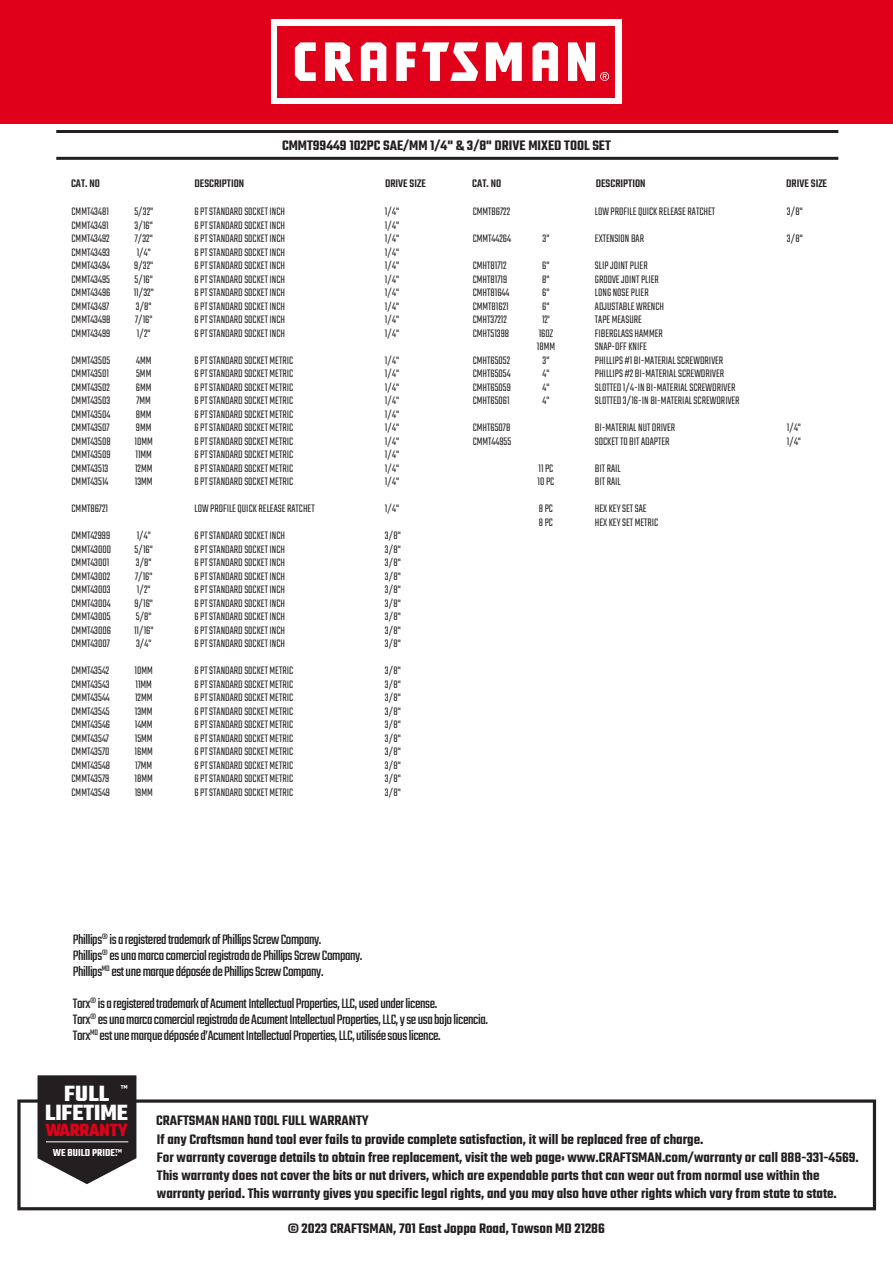
<style>
.page{position:relative;width:893px;height:1263px;background:#fff}
.page>*{position:absolute;margin:0;border:0;box-sizing:border-box;transform-origin:0 0}
.t1{font:700 23.85px/18.9px "Teko";color:#fff;text-align:center}
.t2{font:700 19.05px "Teko";color:#e00019}
.t3{font:600 15px/18px "Teko";color:#231f20}
.t4{font:15px/15.9px "Teko";letter-spacing:-.025em;color:#231f20}
.t5{font:300 12px/13.5px "Teko";color:#231f20}
.t6{font:500 12px "Teko";color:#231f20}
.t7{font:600 10.95px "Teko";color:#fff}
.t8{font:10.95px "Teko";color:#fff}
.s1{font-weight:400}
</style>
<div class="page">
<hr style="left:56px;top:130px;width:782px;height:3px;background:#231f20">
<hr style="left:56px;top:157px;width:782px;height:3px;background:#231f20">
<div style="left:0;top:0;width:893px;height:123px;background:#e00019"></div>
<div style="left:271px;top:19px;width:351px;height:85px;background:#fff"></div>
<div style="left:278px;top:26px;width:337px;height:71px;background:#e00019"></div>
<svg style="left:295px;top:42px;width:314px;height:39px"></svg>
<svg style="left:17px;top:1099px;width:859px;height:111px"></svg>
<svg style="left:38px;top:1075px;width:98px;height:109px;background:#3e3a3b"></svg>
<hr style="left:46px;top:1141px;width:82px;height:1px;background:#fff">
<p class="t3" style="left:282px;top:137px;width:330px">CMMT99449 102PC SAE/MM 1/4" &amp; 3/8" DRIVE MIXED TOOL SET</p>
<p class="t6" style="left:71px;top:177px;width:30px">CAT. NO</p>
<p class="t6" style="left:195px;top:177px;width:51px">DESCRIPTION</p>
<p class="t6" style="left:385px;top:177px;width:42px">DRIVE SIZE</p>
<p class="t6" style="left:472px;top:177px;width:30px">CAT. NO</p>
<p class="t6" style="left:596px;top:177px;width:51px">DESCRIPTION</p>
<p class="t6" style="left:786px;top:177px;width:42px">DRIVE SIZE</p>
<p class="t5" style="left:72px;top:205px;width:41px">CMMT43481<br>CMMT43491<br>CMMT43492<br>CMMT43493<br>CMMT43494<br>CMMT43495<br>CMMT43496<br>CMMT43497<br>CMMT43498<br>CMMT43499</p>
<p class="t5" style="left:72px;top:354px;width:41px">CMMT43505<br>CMMT43501<br>CMMT43502<br>CMMT43503<br>CMMT43504<br>CMMT43507<br>CMMT43508<br>CMMT43509<br>CMMT43513<br>CMMT43514</p>
<p class="t5" style="left:72px;top:502px;width:38px">CMMT86721</p>
<p class="t5" style="left:72px;top:529px;width:41px">CMMT42999<br>CMMT43000<br>CMMT43001<br>CMMT43002<br>CMMT43003<br>CMMT43004<br>CMMT43005<br>CMMT43006<br>CMMT43007</p>
<p class="t5" style="left:72px;top:664px;width:40px;text-align:justify">CMMT43542<br>CMMT43543<br>CMMT43544<br>CMMT43545<br>CMMT43546<br>CMMT43547<br>CMMT43570<br>CMMT43548<br>CMMT43579<br>CMMT43549</p>
<p class="t5" style="left:134px;top:205px;width:22px">5/32"<br>3/16"<br>7/32"<br>1/4"<br>9/32"<br>5/16"<br>11/32"<br>3/8"<br>7/16"<br>1/2"</p>
<p class="t5" style="left:135px;top:354px;width:20px">4MM<br>5MM<br>6MM<br>7MM<br>8MM<br>9MM<br>10MM<br>11MM<br>12MM<br>13MM</p>
<p class="t5" style="left:385px;top:205px;width:16px;text-align:justify">1/4" 1/4" 1/4" 1/4" 1/4" 1/4" 1/4" 1/4" 1/4" 1/4"</p>
<p class="t5" style="left:385px;top:354px;width:16px;text-align:justify">1/4" 1/4" 1/4" 1/4" 1/4" 1/4" 1/4" 1/4" 1/4" 1/4"</p>
<p class="t5" style="left:385px;top:502px;width:16px">1/4"</p>
<p class="t5" style="left:385px;top:529px;width:17px;text-align:justify">3/8" 3/8" 3/8" 3/8" 3/8" 3/8" 3/8" 3/8" 3/8"</p>
<p class="t5" style="left:385px;top:664px;width:17px;text-align:justify">3/8" 3/8" 3/8" 3/8" 3/8" 3/8" 3/8" 3/8" 3/8" 3/8"</p>
<p class="t5" style="left:787px;top:205px;width:17px">3/8"</p>
<p class="t5" style="left:787px;top:232px;width:17px">3/8"</p>
<p class="t5" style="left:194px;top:205px;width:92px;text-align:justify">6 PT STANDARD SOCKET INCH 6 PT STANDARD SOCKET INCH 6 PT STANDARD SOCKET INCH 6 PT STANDARD SOCKET INCH 6 PT STANDARD SOCKET INCH 6 PT STANDARD SOCKET INCH 6 PT STANDARD SOCKET INCH 6 PT STANDARD SOCKET INCH 6 PT STANDARD SOCKET INCH 6 PT STANDARD SOCKET INCH</p>
<p class="t5" style="left:194px;top:354px;width:100px;text-align:justify">6 PT STANDARD SOCKET METRIC 6 PT STANDARD SOCKET METRIC 6 PT STANDARD SOCKET METRIC 6 PT STANDARD SOCKET METRIC 6 PT STANDARD SOCKET METRIC 6 PT STANDARD SOCKET METRIC 6 PT STANDARD SOCKET METRIC 6 PT STANDARD SOCKET METRIC 6 PT STANDARD SOCKET METRIC 6 PT STANDARD SOCKET METRIC</p>
<p class="t5" style="left:194px;top:502px;width:122px">LOW PROFILE QUICK RELEASE RATCHET</p>
<p class="t5" style="left:194px;top:529px;width:92px;text-align:justify">6 PT STANDARD SOCKET INCH 6 PT STANDARD SOCKET INCH 6 PT STANDARD SOCKET INCH 6 PT STANDARD SOCKET INCH 6 PT STANDARD SOCKET INCH 6 PT STANDARD SOCKET INCH 6 PT STANDARD SOCKET INCH 6 PT STANDARD SOCKET INCH 6 PT STANDARD SOCKET INCH</p>
<p class="t5" style="left:194px;top:664px;width:100px;text-align:justify">6 PT STANDARD SOCKET METRIC 6 PT STANDARD SOCKET METRIC 6 PT STANDARD SOCKET METRIC 6 PT STANDARD SOCKET METRIC 6 PT STANDARD SOCKET METRIC 6 PT STANDARD SOCKET METRIC 6 PT STANDARD SOCKET METRIC 6 PT STANDARD SOCKET METRIC 6 PT STANDARD SOCKET METRIC 6 PT STANDARD SOCKET METRIC</p>
<p class="t5" style="left:473px;top:205px;width:39px">CMMT86722</p>
<p class="t5" style="left:473px;top:232px;width:40px">CMMT44264</p>
<p class="t5" style="left:473px;top:259px;width:38px">CMHT81712<br>CMHT81719<br>CMHT81644<br>CMMT81621<br>CMHT37212<br>CMHT51398</p>
<p class="t5" style="left:473px;top:354px;width:40px;text-align:justify">CMHT65052<br>CMHT65054<br>CMHT65059<br>CMHT65061</p>
<p class="t5" style="left:473px;top:421px;width:40px">CMHT65078<br>CMMT44955</p>
<p class="t5" style="left:595px;top:205px;width:122px">LOW PROFILE QUICK RELEASE RATCHET</p>
<p class="t5" style="left:595px;top:232px;width:51px">EXTENSION BAR</p>
<p class="t5" style="left:595px;top:259px;width:146px">SLIP JOINT PLIER<br>GROOVE JOINT PLIER<br>LONG NOSE PLIER<br>ADJUSTABLE WRENCH<br>TAPE MEASURE<br>FIBERGLASS HAMMER<br>SNAP-OFF KNIFE<br>PHILLIPS #1 BI-MATERIAL SCREWDRIVER<br>PHILLIPS #2 BI-MATERIAL SCREWDRIVER<br>SLOTTED 1/4-IN BI-MATERIAL SCREWDRIVER<br>SLOTTED 3/16-IN BI-MATERIAL SCREWDRIVER</p>
<p class="t5" style="left:595px;top:421px;width:82px">BI-MATERIAL NUT DRIVER<br>SOCKET TO BIT ADAPTER</p>
<p class="t5" style="left:595px;top:462px;width:27px">BIT RAIL<br>BIT RAIL</p>
<p class="t5" style="left:595px;top:502px;width:65px">HEX KEY SET SAE<br>HEX KEY SET METRIC</p>
<p class="t5" style="left:542px;top:232px;width:8px">3"</p>
<p class="t5" style="left:537px;top:259px;width:20px;text-align:center">6"<br>8"<br>6"<br>6"<br>12'<br>16OZ<br>18MM<br>3"<br>4"<br>4"<br>4"</p>
<p class="t5" style="left:787px;top:421px;width:16px">1/4"<br>1/4"</p>
<p class="t5" style="left:538px;top:462px;width:18px">11 PC<br>10 PC</p>
<p class="t5" style="left:539px;top:502px;width:16px">8 PC<br>8 PC</p>
<p class="t5" style="left:134px;top:529px;width:21px">1/4"<br>5/16"<br>3/8"<br>7/16"<br>1/2"<br>9/16"<br>5/8"<br>11/16"<br>3/4"</p>
<p class="t5" style="left:135px;top:664px;width:20px;text-align:justify">10MM 11MM 12MM 13MM 14MM 15MM 16MM 17MM 18MM 19MM</p>
<p class="t4" style="left:73px;top:933px;width:291px">Phillips® is a registered trademark of Phillips Screw Company.<br>Phillips® es una marca comercial registrada de Phillips Screw Company.<br>Phillips<sup>MD</sup> est une marque déposée de Phillips Screw Company.</p>
<p class="t4" style="left:73px;top:997px;width:417px">Torx® is a registered trademark of Acument Intellectual Properties, LLC, used under license.<br>Torx® es una marca comercial registrada de Acument Intellectual Properties, LLC, y se usa bajo licencia.<br>Torx<sup>MD</sup> est une marque déposée d’Acument Intellectual Properties, LLC, utilisée sous licence.</p>
<p class="t8" style="left:121px;top:1082px;width:8px">™</p>
<h1 class="t1" style="left:45px;top:1085px;width:84px">FULL<br>LIFETIME</h1>
<h2 class="t2" style="left:45px;top:1117px;width:84px">WARRANTY</h2>
<p class="t7" style="left:53px;top:1145px;width:71px">WE BUILD PRIDE.<span class="s1">™</span></p>
<p class="t3" style="left:156px;top:1112px;width:214px">CRAFTSMAN HAND TOOL FULL WARRANTY</p>
<p class="t3" style="left:157px;top:1131px;width:703px">If any Craftsman hand tool ever fails to provide complete satisfaction, it will be replaced free of charge.<br>For warranty coverage details to obtain free replacement, visit the web page: www.CRAFTSMAN.com/warranty or call 888-331-4569.<br>This warranty does not cover the bits or nut drivers, which are expendable parts that can wear out from normal use within the warranty period. This warranty gives you specific legal rights, and you may also have other rights which vary from state to state.</p>
<p class="t3" style="left:288px;top:1220px;width:319px">© 2023 CRAFTSMAN, 701 East Joppa Road, Towson MD 21286</p>
</div>
